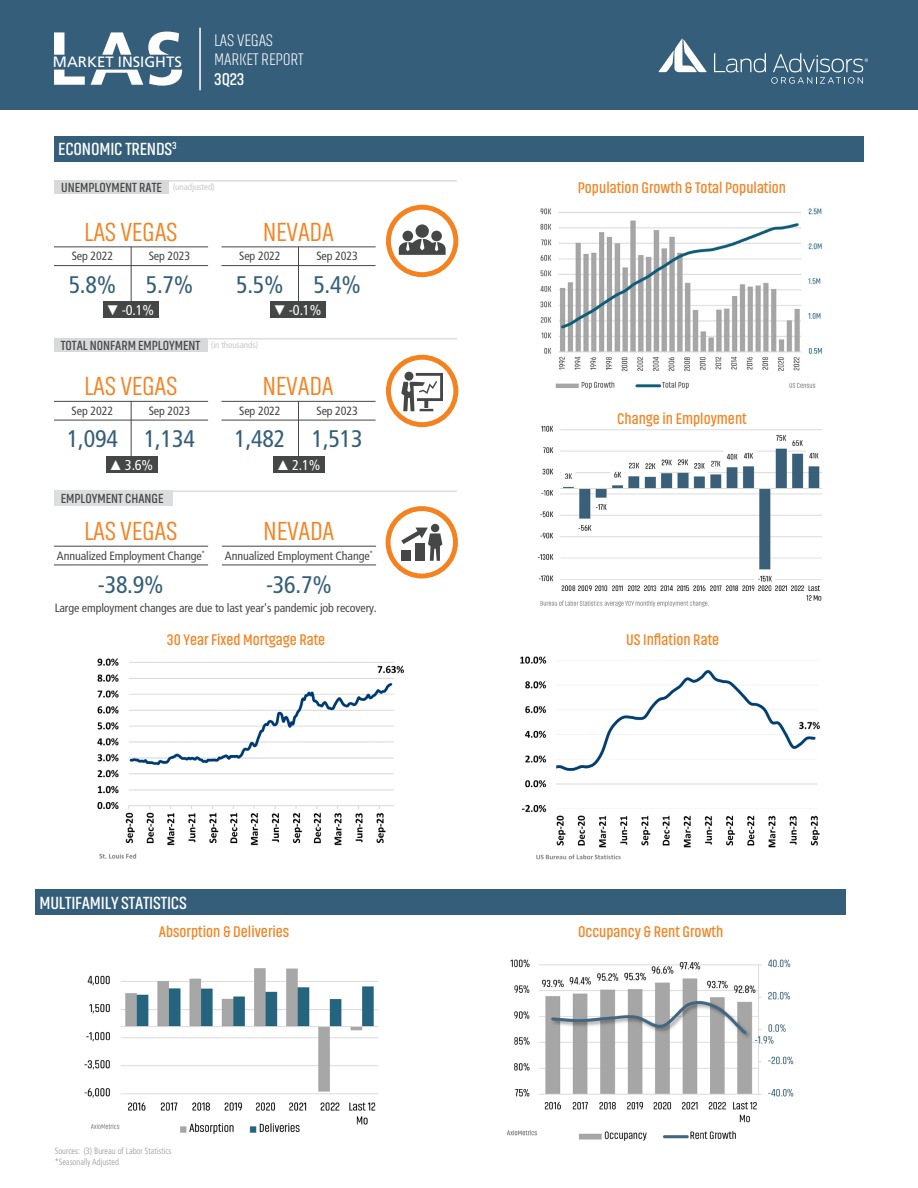
<style>
.page{position:relative;width:918px;height:1188px;background:#fff}
.page>*{position:absolute;margin:0;border:0;box-sizing:border-box;transform-origin:0 0}
.Body_Copy_Centered{font:300 27px "Akhand";letter-spacing:-.01em;color:#f58220}
.Body_Copy_Centered-2{font:condensed 24px "Frutiger LT Pro";letter-spacing:-.01em;color:#345e79}
.Body_Copy_01_Left{font:600 18px "Akhand";letter-spacing:-.01em;color:#fff}
.t1{font:200 17.4px "Akhand";letter-spacing:-.01em;color:#fff}
.t2{font:600 17.4px "Akhand";color:#fff}
.Body_Copy_Centered-3{font:600 15.75px "Akhand";color:#f58220}
.t3{font:15px "Frutiger LT Pro";color:#fff}
.Stat_Rate_Indented_Centered{font:condensed 14.25px "Frutiger LT Pro";color:#fff}
.Subheadline_01_Left_Indented{font:600 13.5px "Akhand";color:#454646}
.Body_Copy_Centered-4{font:condensed 12px "Frutiger LT Pro";letter-spacing:-.01em;color:#454646}
.t4{font:300 condensed 9px "Frutiger LT Pro";color:#939598;scale:.93 1}
.t5{font:condensed 9px "Frutiger LT Pro";letter-spacing:-.01em;color:#c7c8ca}
.s1{font-family:"Arial Narrow";font-stretch:normal}
</style>
<div class="page">
<div style="left:0;top:0;width:918px;height:109px;background:#345e79"></div>
<svg style="left:714px;top:52px;width:154px;height:32px"></svg>
<svg style="left:659px;top:39px;width:48px;height:33px"></svg>
<hr style="left:199px;top:28px;width:2px;height:62px;background:#fff">
<svg style="left:54px;top:32px;width:128px;height:54px"></svg>
<div style="left:386px;top:205px;width:72px;height:72px;border:5px solid #f5821f;border-radius:50%"></div>
<svg style="left:399px;top:238px;width:47px;height:17px"></svg>
<div style="left:416px;top:224px;width:13px;height:14px;background:#454646;border-radius:50%"></div>
<div style="left:402px;top:231px;width:11px;height:10px;background:#454646;border-radius:50%"></div>
<div style="left:431px;top:231px;width:11px;height:10px;background:#454646;border-radius:50%"></div>
<div style="left:386px;top:506px;width:72px;height:73px;border:5px solid #f5821f;border-radius:50%"></div>
<svg style="left:401px;top:528px;width:41px;height:33px"></svg>
<div style="left:401px;top:550px;width:10px;height:11px;background:#454646"></div>
<div style="left:431px;top:524px;width:8px;height:8px;background:#454646;border-radius:50%"></div>
<div style="left:386px;top:355px;width:72px;height:72px;border:5px solid #f5821f;border-radius:50%"></div>
<svg style="left:401px;top:372px;width:42px;height:39px"></svg>
<hr style="left:54px;top:180px;width:403px;height:2px;background:#dcdddf">
<hr style="left:54px;top:338px;width:403px;height:2px;background:#dcdddf">
<hr style="left:54px;top:491px;width:403px;height:1px;background:#dcdddf">
<div style="left:54px;top:491px;width:118px;height:15px;background:#dcdddf"></div>
<img style="left:537px;top:425px;width:285px;height:182px">
<div style="left:103px;top:301px;width:56px;height:17px;background:#454646"></div>
<div style="left:270px;top:301px;width:56px;height:17px;background:#454646"></div>
<div style="left:54px;top:180px;width:115px;height:14px;background:#d8d9da"></div>
<div style="left:54px;top:338px;width:153px;height:14px;background:#d8d9da"></div>
<div style="left:106px;top:456px;width:52px;height:17px;background:#454646"></div>
<div style="left:274px;top:456px;width:51px;height:17px;background:#454646"></div>
<img style="left:540px;top:208px;width:282px;height:182px">
<div style="left:54px;top:136px;width:810px;height:26px;background:#345e79"></div>
<hr style="left:54px;top:546px;width:154px;height:1px;background:#454646">
<hr style="left:54px;top:565px;width:154px;height:1px;background:#454646">
<hr style="left:54px;top:401px;width:154px;height:1px;background:#454646">
<hr style="left:54px;top:420px;width:154px;height:1px;background:#454646">
<hr style="left:221px;top:401px;width:155px;height:1px;background:#454646">
<hr style="left:221px;top:420px;width:155px;height:1px;background:#454646">
<hr style="left:131px;top:401px;width:1px;height:55px;background:#454646">
<hr style="left:298px;top:401px;width:1px;height:55px;background:#454646">
<hr style="left:221px;top:265px;width:155px;height:1px;background:#454646">
<hr style="left:221px;top:246px;width:155px;height:1px;background:#454646">
<hr style="left:54px;top:246px;width:154px;height:1px;background:#454646">
<hr style="left:54px;top:265px;width:154px;height:1px;background:#454646">
<hr style="left:131px;top:247px;width:1px;height:55px;background:#454646">
<hr style="left:298px;top:247px;width:1px;height:55px;background:#454646">
<hr style="left:222px;top:546px;width:154px;height:1px;background:#454646">
<hr style="left:222px;top:565px;width:154px;height:1px;background:#454646">
<div style="left:35px;top:889px;width:810px;height:26px;background:#345e79"></div>
<img style="left:520px;top:656px;width:300px;height:204px">
<img style="left:97px;top:658px;width:307px;height:201px">
<img style="left:507px;top:959px;width:287px;height:182px">
<img style="left:84px;top:968px;width:295px;height:166px">
<p class="t3" style="left:53px;top:53px;width:130px">MARKET INSIGHTS</p>
<p class="Body_Copy_01_Left" style="left:58px;top:140px;width:120px">ECONOMIC TRENDS<sup>3</sup></p>
<p class="t1" style="left:214px;top:31px;width:60px">LAS VEGAS</p>
<p class="t1" style="left:214px;top:51px;width:91px">MARKET REPORT</p>
<p class="t2" style="left:214px;top:70px;width:32px">3Q23</p>
<p class="Subheadline_01_Left_Indented" style="left:61px;top:180px;width:102px">UNEMPLOYMENT RATE</p>
<p class="t5" style="left:173px;top:182px;width:43px">(unadjusted)</p>
<p class="Body_Copy_Centered" style="left:84px;top:218px;width:95px">LAS VEGAS</p>
<p class="Body_Copy_Centered-2" style="left:69px;top:270px;width:49px">5.8%</p>
<p class="Body_Copy_Centered" style="left:263px;top:218px;width:73px">NEVADA</p>
<p class="Body_Copy_Centered-4" style="left:72px;top:249px;width:43px">Sep 2022</p>
<p class="Body_Copy_Centered-4" style="left:149px;top:249px;width:43px">Sep 2023</p>
<p class="Body_Copy_Centered-4" style="left:239px;top:249px;width:43px">Sep 2022</p>
<p class="Body_Copy_Centered-4" style="left:316px;top:249px;width:43px">Sep 2023</p>
<p class="Body_Copy_Centered-2" style="left:146px;top:270px;width:49px">5.7%</p>
<p class="Body_Copy_Centered-2" style="left:236px;top:270px;width:49px">5.5%</p>
<p class="Body_Copy_Centered-2" style="left:313px;top:270px;width:49px">5.4%</p>
<p class="Stat_Rate_Indented_Centered" style="left:275px;top:302px;width:48px"><span class="s1">▼</span>-0.1%</p>
<p class="Stat_Rate_Indented_Centered" style="left:108px;top:302px;width:48px"><span class="s1">▼</span>-0.1%</p>
<p class="Subheadline_01_Left_Indented" style="left:61px;top:338px;width:141px">TOTAL NONFARM EMPLOYMENT</p>
<p class="t5" style="left:211px;top:340px;width:49px">(in thousands)</p>
<p class="Body_Copy_Centered" style="left:84px;top:372px;width:95px">LAS VEGAS</p>
<p class="Body_Copy_Centered-2" style="left:67px;top:425px;width:52px">1,094</p>
<p class="Body_Copy_Centered-2" style="left:312px;top:425px;width:52px">1,513</p>
<p class="Body_Copy_Centered" style="left:263px;top:372px;width:73px">NEVADA</p>
<p class="Body_Copy_Centered-2" style="left:235px;top:425px;width:52px">1,482</p>
<p class="Body_Copy_Centered-4" style="left:72px;top:403px;width:43px">Sep 2022</p>
<p class="Body_Copy_Centered-4" style="left:149px;top:403px;width:43px">Sep 2023</p>
<p class="Body_Copy_Centered-4" style="left:239px;top:403px;width:43px">Sep 2022</p>
<p class="Body_Copy_Centered-4" style="left:316px;top:403px;width:43px">Sep 2023</p>
<p class="Body_Copy_Centered-2" style="left:144px;top:425px;width:52px">1,134</p>
<p class="Stat_Rate_Indented_Centered" style="left:111px;top:456px;width:44px"><span class="s1">▲</span>3.6%</p>
<p class="Stat_Rate_Indented_Centered" style="left:278px;top:456px;width:44px"><span class="s1">▲</span>2.1%</p>
<p class="Subheadline_01_Left_Indented" style="left:61px;top:492px;width:104px">EMPLOYMENT CHANGE</p>
<p class="Body_Copy_Centered" style="left:84px;top:518px;width:95px">LAS VEGAS</p>
<p class="Body_Copy_Centered" style="left:263px;top:518px;width:73px">NEVADA</p>
<p class="Body_Copy_Centered-2" style="left:266px;top:571px;width:67px">-36.7%</p>
<p class="Body_Copy_Centered-4" style="left:57px;top:548px;width:150px">Annualized Employment Change<sup>*</sup></p>
<p class="Body_Copy_Centered-4" style="left:225px;top:548px;width:150px">Annualized Employment Change<sup>*</sup></p>
<p class="Body_Copy_Centered-2" style="left:98px;top:571px;width:67px">-38.9%</p>
<p class="Body_Copy_Centered-4" style="left:55px;top:601px;width:324px">Large employment changes are due to last year's pandemic job recovery.</p>
<p class="Body_Copy_Centered-3" style="left:578px;top:180px;width:210px">Population Growth &amp; Total Population</p>
<p class="Body_Copy_Centered-3" style="left:617px;top:410px;width:131px">Change in Employment</p>
<p class="Body_Copy_Centered-3" style="left:167px;top:631px;width:160px">30 Year Fixed Mortgage Rate</p>
<p class="Body_Copy_Centered-3" style="left:626px;top:631px;width:95px">US Inflation Rate</p>
<p class="Body_Copy_01_Left" style="left:39px;top:893px;width:149px">MULTIFAMILY STATISTICS</p>
<p class="Body_Copy_Centered-3" style="left:159px;top:924px;width:132px">Absorption &amp; Deliveries</p>
<p class="Body_Copy_Centered-3" style="left:578px;top:924px;width:147px">Occupancy &amp; Rent Growth</p>
<p class="t4" style="left:55px;top:1146px;width:127px">Sources: (3) Bureau of Labor Statistics</p>
<p class="t4" style="left:55px;top:1157px;width:71px">*Seasonally Adjusted</p>
</div>
